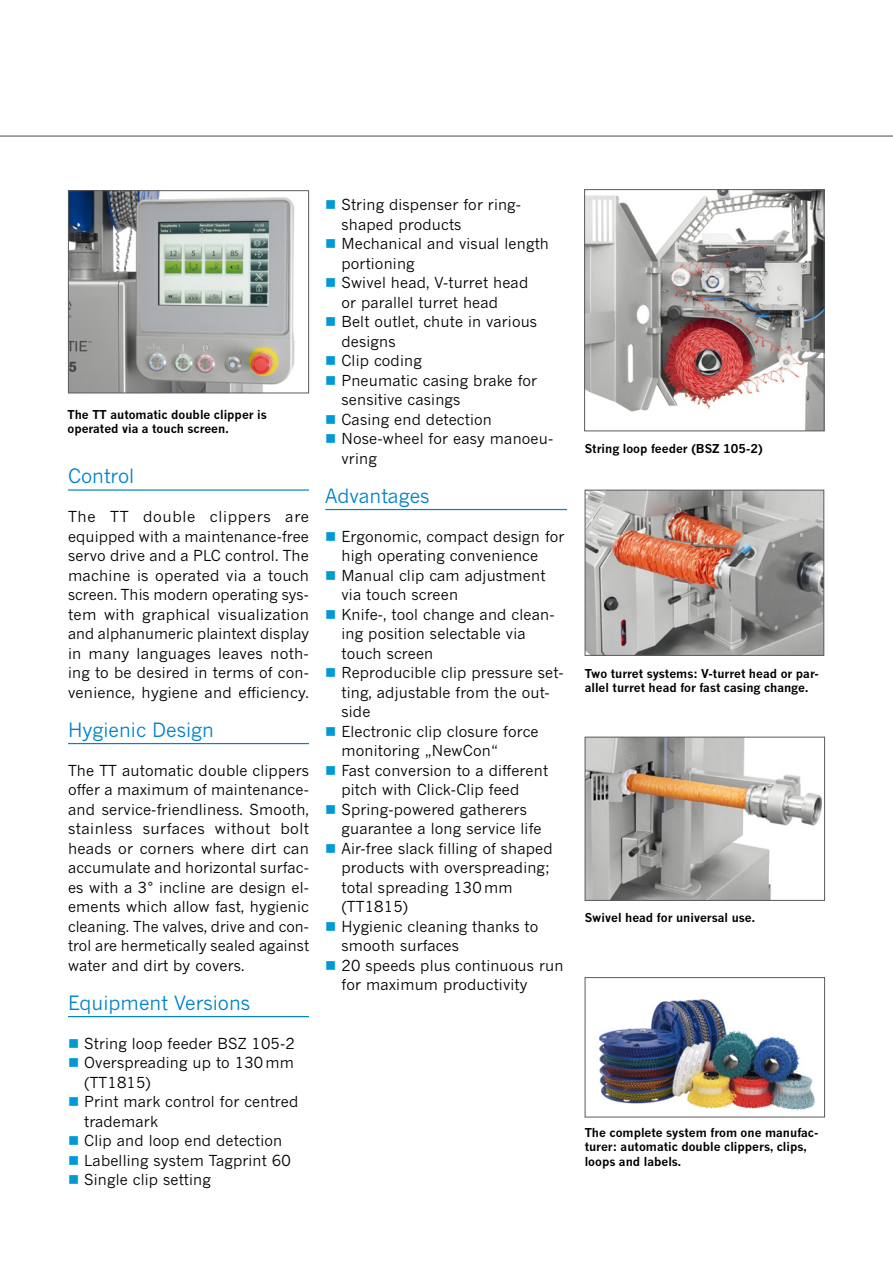
<style>
.page{position:relative;width:893px;height:1263px;background:#fff}
.page>*{position:absolute;margin:0;border:0;box-sizing:border-box;transform-origin:0 0}
.Zwischentitel{font:19.5px "News Gothic MT Pro";color:#0083c8}
.Fliesstext{font:15px/19.5px "News Gothic MT Pro";letter-spacing:.01em;color:#000}
.Bildlegende{font:700 12px/14.4px "News Gothic MT Pro";color:#000}
.s1{color:#0099d3}
</style>
<div class="page">
<hr style="left:0;top:135px;width:893px;height:2px;background:#87888a">
<hr style="left:68px;top:489px;width:241px;height:2px;background:#0083c8">
<hr style="left:68px;top:743px;width:241px;height:1px;background:#0083c8">
<hr style="left:68px;top:1016px;width:241px;height:1px;background:#0083c8">
<hr style="left:325px;top:509px;width:242px;height:1px;background:#0083c8">
<img style="left:70px;top:192px;width:225px;height:199px">
<div style="left:68px;top:190px;width:241px;height:203px;border:1px solid #5a5b5d"></div>
<img style="left:586px;top:191px;width:236px;height:238px">
<div style="left:584px;top:189px;width:240px;height:242px;border:1px solid #5a5b5d"></div>
<img style="left:598px;top:999px;width:217px;height:112px">
<div style="left:585px;top:977px;width:240px;height:140px;border:1px solid #5a5b5d"></div>
<img style="left:587px;top:492px;width:235px;height:162px">
<div style="left:585px;top:490px;width:239px;height:166px;border:1px solid #5a5b5d"></div>
<img style="left:587px;top:739px;width:235px;height:160px">
<div style="left:585px;top:737px;width:240px;height:164px;border:1px solid #5a5b5d"></div>
<p class="Bildlegende" style="left:67px;top:407px;width:201px">The TT automatic double clipper is</p>
<p class="Bildlegende" style="left:67px;top:421px;width:163px">operated via a touch screen.</p>
<p class="Zwischentitel" style="left:68px;top:464px;width:68px">Control</p>
<p class="Fliesstext" style="left:68px;top:507px;width:243px;text-align:justify">The TT double clippers are equipped with a maintenance-free servo drive and a PLC control. The machine is operated via a touch screen. This modern operating sys&shy;tem with graphical visualization and alphanumeric plaintext display in many languages leaves noth&shy;ing to be desired in terms of con&shy;venience, hygiene and efficiency.</p>
<p class="Zwischentitel" style="left:68px;top:718px;width:148px">Hygienic Design</p>
<p class="Fliesstext" style="left:68px;top:760px;width:243px;text-align:justify">The TT automatic double clippers offer a maximum of maintenance&shy;and service-friendliness. Smooth, stainless surfaces without bolt heads or corners where dirt can accumulate and horizontal surfac&shy;es with a 3° incline are design el&shy;ements which allow fast, hygienic cleaning. The valves, drive and con&shy;trol are hermetically sealed against water and dirt by covers.</p>
<p class="Zwischentitel" style="left:68px;top:991px;width:184px">Equipment Versions</p>
<p class="Fliesstext" style="left:68px;top:1033px;width:228px"><span class="s1">■</span> String loop feeder BSZ 105-2</p>
<p class="Fliesstext" style="left:84px;top:1053px;width:211px;text-indent:-16px"><span class="s1">■</span> Overspreading up to 130mm (TT1815)</p>
<p class="Fliesstext" style="left:84px;top:1092px;width:216px;text-indent:-16px"><span class="s1">■</span> Print mark control for centred trademark</p>
<p class="Fliesstext" style="left:68px;top:1131px;width:216px"><span class="s1">■</span> Clip and loop end detection</p>
<p class="Fliesstext" style="left:68px;top:1150px;width:224px"><span class="s1">■</span> Labelling system Tagprint 60</p>
<p class="Fliesstext" style="left:68px;top:1170px;width:144px"><span class="s1">■</span> Single clip setting</p>
<p class="Fliesstext" style="left:341px;top:195px;width:181px;text-indent:-16px"><span class="s1">■</span> String dispenser for ring&shy;shaped products</p>
<p class="Fliesstext" style="left:341px;top:234px;width:209px;text-indent:-16px"><span class="s1">■</span> Mechanical and visual length portioning</p>
<p class="Fliesstext" style="left:341px;top:273px;width:188px;text-indent:-16px"><span class="s1">■</span> Swivel head, V-turret head or parallel turret head</p>
<p class="Fliesstext" style="left:341px;top:312px;width:197px;text-indent:-16px"><span class="s1">■</span> Belt outlet, chute in various designs</p>
<p class="Fliesstext" style="left:325px;top:351px;width:98px"><span class="s1">■</span> Clip coding</p>
<p class="Fliesstext" style="left:341px;top:370px;width:197px;text-indent:-16px"><span class="s1">■</span> Pneumatic casing brake for sensitive casings</p>
<p class="Fliesstext" style="left:325px;top:409px;width:168px"><span class="s1">■</span> Casing end detection</p>
<p class="Fliesstext" style="left:341px;top:429px;width:213px;text-indent:-16px"><span class="s1">■</span> Nose-wheel for easy manoeu&shy;vring</p>
<p class="Zwischentitel" style="left:325px;top:484px;width:106px">Advantages</p>
<p class="Fliesstext" style="left:341px;top:526px;width:225px;text-indent:-16px"><span class="s1">■</span> Ergonomic, compact design for high operating convenience</p>
<p class="Fliesstext" style="left:341px;top:565px;width:205px;text-indent:-16px"><span class="s1">■</span> Manual clip cam adjustment via touch screen</p>
<p class="Fliesstext" style="left:341px;top:604px;width:215px;text-indent:-16px"><span class="s1">■</span> Knife-, tool change and clean&shy;ing position selectable via touch screen</p>
<p class="Fliesstext" style="left:341px;top:663px;width:224px;text-indent:-16px"><span class="s1">■</span> Reproducible clip pressure set&shy;ting, adjustable from the out&shy;side</p>
<p class="Fliesstext" style="left:341px;top:721px;width:199px;text-indent:-16px"><span class="s1">■</span> Electronic clip closure force monitoring „NewCon“</p>
<p class="Fliesstext" style="left:341px;top:760px;width:208px;text-indent:-16px"><span class="s1">■</span> Fast conversion to a different pitch with Click-Clip feed</p>
<p class="Fliesstext" style="left:341px;top:799px;width:202px;text-indent:-16px"><span class="s1">■</span> Spring-powered gatherers guarantee a long service life</p>
<p class="Fliesstext" style="left:341px;top:838px;width:213px;text-indent:-16px"><span class="s1">■</span> Air-free slack filling of shaped products with overspreading; total spreading 130mm (TT1815)</p>
<p class="Fliesstext" style="left:341px;top:916px;width:198px;text-indent:-16px"><span class="s1">■</span> Hygienic cleaning thanks to smooth surfaces</p>
<p class="Fliesstext" style="left:341px;top:955px;width:224px;text-indent:-16px"><span class="s1">■</span> 20 speeds plus continuous run for maximum productivity</p>
<p class="Bildlegende" style="left:585px;top:441px;width:180px">String loop feeder (BSZ 105-2)</p>
<p class="Bildlegende" style="left:585px;top:666px;width:236px">Two turret systems: V-turret head or par&shy;allel turret head for fast casing change.</p>
<p class="Bildlegende" style="left:585px;top:910px;width:172px">Swivel head for universal use.</p>
<p class="Bildlegende" style="left:585px;top:1125px;width:235px">The complete system from one manufac&shy;turer: automatic double clippers, clips, loops and labels.</p>
</div>
